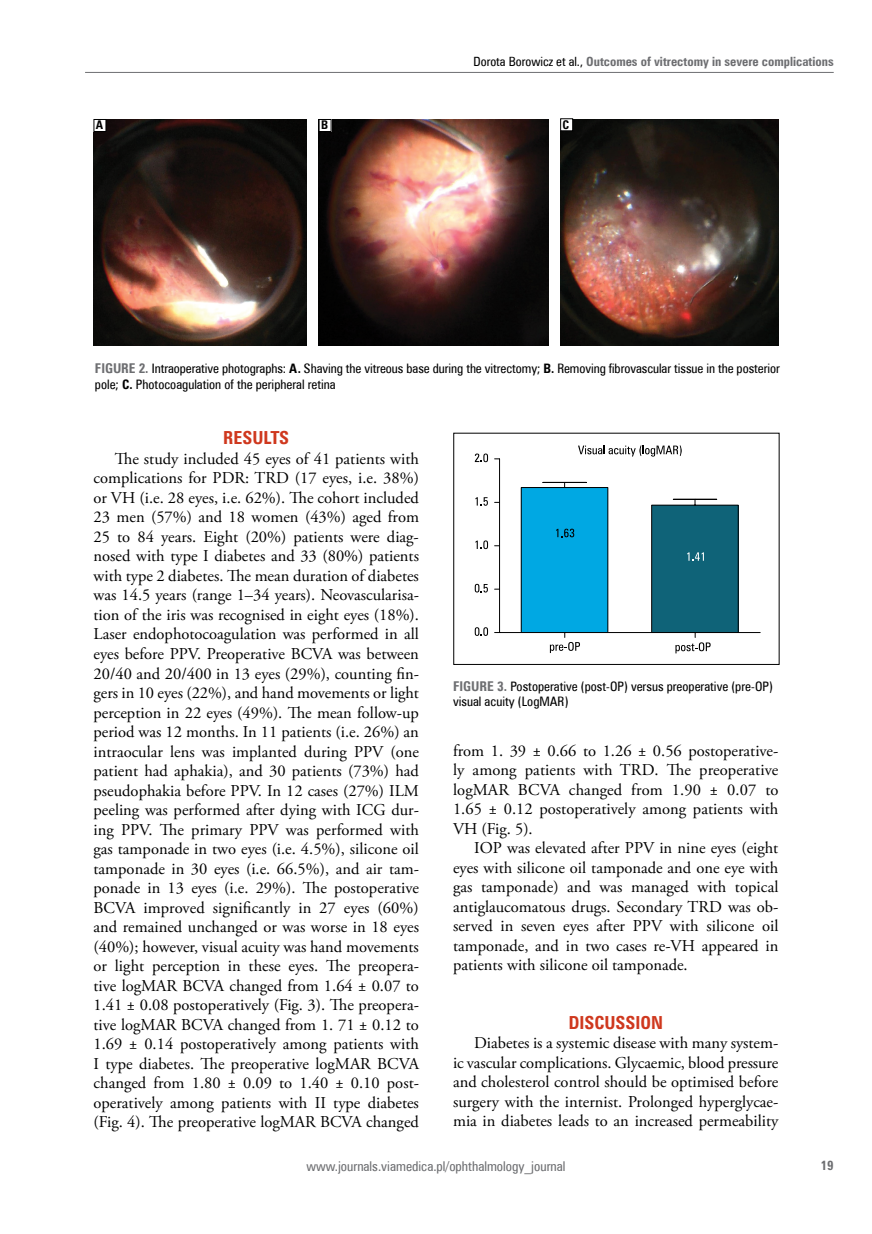
<style>
.page{position:relative;width:872px;height:1234px;background:#fff}
.page>*{position:absolute;margin:0;border:0;box-sizing:border-box;transform-origin:0 0}
.t1{font:700 18px "Zurich Cn EU";color:#cf381e}
.t2{font:16.5px/19.5px "Adobe Garamond Pro";color:#000;text-align:justify}
.t3{font:13.5px "Zurich Cn EU";color:#6d6e71}
.t4{font:700 13.5px "Zurich Cn EU";color:#6d6e71}
.t5{font:700 13.2px "Zurich Cn EU";color:#6d6e71}
.t6{font:13.05px/15.6px "Zurich Cn EU";letter-spacing:-.005em;color:#000}
.t7{font:700 12.75px "Zurich Cn EU";color:#6d6e71}
.t8{font:700 12px "Zurich Cn EU";color:#000}
.s1{font-weight:400;color:#000}
.s2{font-weight:700;font-size:13.5px;color:#6d6e71}
.s3{font-weight:700}
</style>
<div class="page">
<hr style="left:85px;top:72px;width:748px;height:1px;background:#6d6e71">
<img style="left:94px;top:119px;width:212px;height:226px">
<img style="left:319px;top:119px;width:230px;height:226px">
<img style="left:560px;top:119px;width:218px;height:226px">
<div style="left:94px;top:119px;width:12px;height:12px;background:#fff"></div>
<div style="left:94px;top:119px;width:12px;height:13px;border:1px solid #000"></div>
<div style="left:319px;top:119px;width:12px;height:12px;background:#fff"></div>
<div style="left:319px;top:119px;width:12px;height:13px;border:1px solid #000"></div>
<div style="left:560px;top:119px;width:12px;height:12px;background:#fff"></div>
<div style="left:560px;top:118px;width:13px;height:13px;border:1px solid #000"></div>
<svg style="left:578px;top:445px;width:103px;height:11px"></svg>
<hr style="left:499px;top:632px;width:261px;height:1px;background:#000">
<hr style="left:499px;top:459px;width:1px;height:173px;background:#000">
<svg style="left:475px;top:627px;width:13px;height:8px"></svg>
<svg style="left:475px;top:583px;width:13px;height:9px"></svg>
<svg style="left:475px;top:540px;width:13px;height:9px"></svg>
<svg style="left:475px;top:497px;width:13px;height:8px"></svg>
<svg style="left:475px;top:453px;width:13px;height:9px"></svg>
<svg style="left:520px;top:481px;width:88px;height:172px;background:#25addd"></svg>
<svg style="left:651px;top:498px;width:88px;height:155px"></svg>
<p class="t7" style="left:473px;top:53px;width:362px"><span class="s1">Dorota Borowicz et al.,</span> Outcomes of vitrectomy in severe complications</p>
<p class="t8" style="left:96px;top:118px;width:9px">A</p>
<p class="t8" style="left:321px;top:118px;width:9px">B</p>
<p class="t8" style="left:562px;top:117px;width:8px">C</p>
<p class="t4" style="left:95px;top:359px;width:14px">FIGURE</p>
<p class="t6" style="left:95px;top:360px;width:686px;text-indent:44px"><span class="s2">2.</span> Intraoperative photographs: <span class="s3">A.</span> Shaving the vitreous base during the vitrectomy; <span class="s3">B.</span> Removing fibrovascular tissue in the posterior pole; <span class="s3">C.</span> Photocoagulation of the peripheral retina</p>
<p class="t1" style="left:223px;top:426px;width:11px">RESU</p>
<p class="t1" style="left:263px;top:426px;width:17px">LTS</p>
<p class="t2" style="left:94px;top:449px;width:327px;text-indent:21px">The study included 45 eyes of 41 patients with complications for PDR: TRD (17 eyes, i.e. 38%) or VH (i.e. 28 eyes, i.e. 62%). The cohort included 23 men (57%) and 18 women (43%) aged from 25 to 84 years. Eight (20%) patients were diag&shy;nosed with type I diabetes and 33 (80%) patients with type 2 diabetes. The mean duration of diabetes was 14.5 years (range 1–34 years). Neovascularisa&shy;tion of the iris was recognised in eight eyes (18%).<br>Laser endophotocoagulation was performed in all eyes before PPV. Preoperative BCVA was between 20/40 and 20/400 in 13 eyes (29%), counting fin&shy;gers in 10 eyes (22%), and hand movements or light perception in 22 eyes (49%). The mean follow-up period was 12 months. In 11 patients (i.e. 26%) an intraocular lens was implanted during PPV (one patient had aphakia), and 30 patients (73%) had pseudophakia before PPV. In 12 cases (27%) ILM peeling was performed after dying with ICG dur&shy;ing PPV. The primary PPV was performed with gas tamponade in two eyes (i.e. 4.5%), silicone oil tamponade in 30 eyes (i.e. 66.5%), and air tam&shy;ponade in 13 eyes (i.e. 29%). The postoperative BCVA improved significantly in 27 eyes (60%) and remained unchanged or was worse in 18 eyes (40%); however, visual acuity was hand movements or light perception in these eyes. The preopera&shy;tive logMAR BCVA changed from 1.64 ± 0.07 to 1.41 ± 0.08 postoperatively (Fig. 3). The preopera&shy;tive logMAR BCVA changed from 1. 71 ± 0.12 to 1.69 ± 0.14 postoperatively among patients with I type diabetes. The preoperative logMAR BCVA changed from 1.80 ± 0.09 to 1.40 ± 0.10 post&shy;operatively among patients with II type diabetes (Fig. 4). The preoperative logMAR BCVA changed</p>
<p class="t4" style="left:453px;top:677px;width:15px">FIGURE</p>
<p class="t6" style="left:453px;top:677px;width:321px;text-indent:44px"><span class="s2">3.</span> Postoperative (post-OP) versus preoperative (pre-OP) visual acuity (LogMAR)</p>
<p class="t2" style="left:453px;top:741px;width:327px">from 1. 39 ± 0.66 to 1.26 ± 0.56 postoperative&shy;ly among patients with TRD. The preoperative logMAR BCVA changed from 1.90 ± 0.07 to 1.65 ± 0.12 postoperatively among patients with VH (Fig. 5).</p>
<p class="t2" style="left:453px;top:838px;width:327px;text-indent:21px">IOP was elevated after PPV in nine eyes (eight eyes with silicone oil tamponade and one eye with gas tamponade) and was managed with topical antiglaucomatous drugs. Secondary TRD was ob&shy;served in seven eyes after PPV with silicone oil tamponade, and in two cases re-VH appeared in patients with silicone oil tamponade.</p>
<p class="t1" style="left:568px;top:1010px;width:96px">discussion</p>
<p class="t2" style="left:453px;top:1033px;width:327px;text-indent:21px">Diabetes is a systemic disease with many system&shy;ic vascular complications. Glycaemic, blood pressure and cholesterol control should be optimised before surgery with the internist. Prolonged hyperglycae&shy;mia in diabetes leads to an increased permeability</p>
<p class="t3" style="left:306px;top:1157px;width:260px">www.journals.viamedica.pl/ophthalmology_journal</p>
<p class="t5" style="left:820px;top:1157px;width:15px">19</p>
</div>
